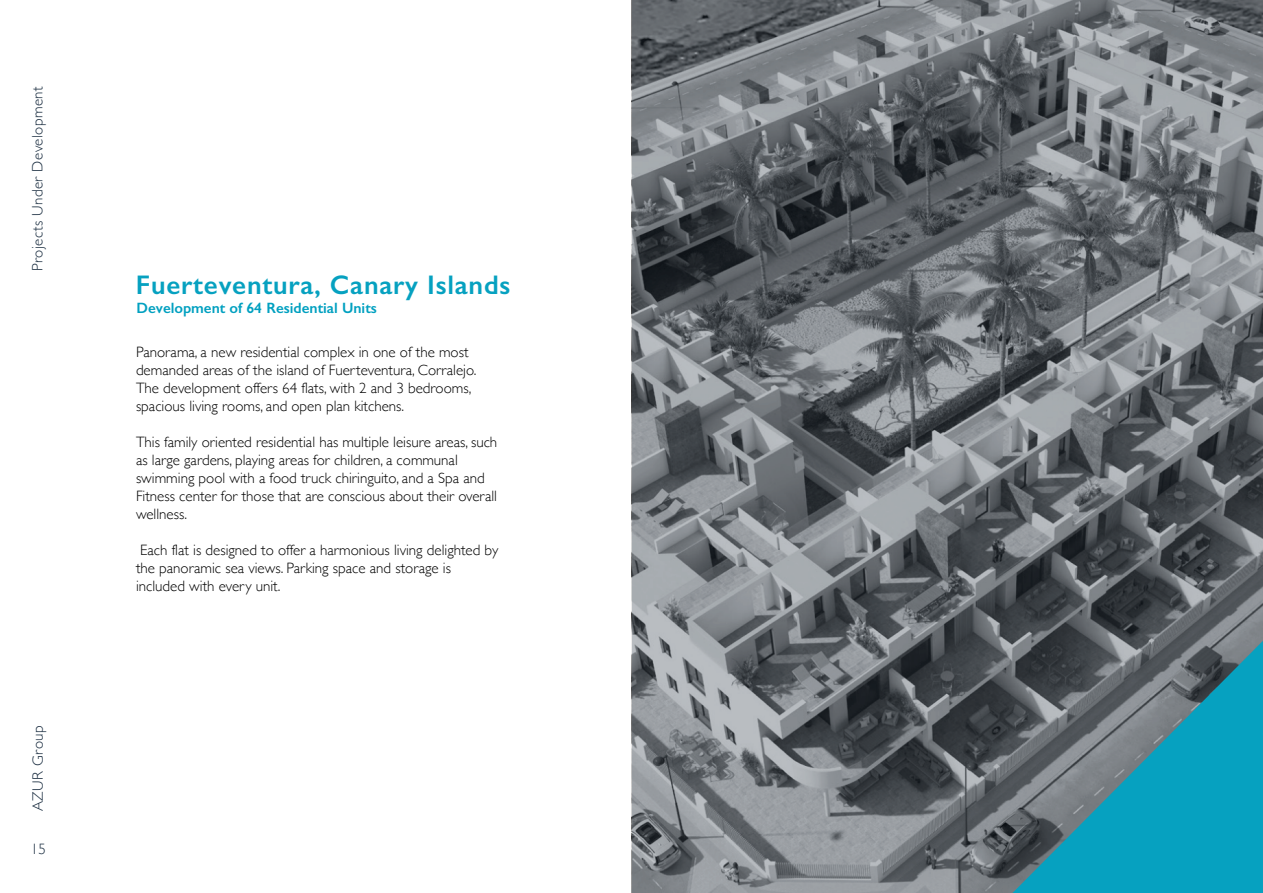
<style>
.page{position:relative;width:1263px;height:893px;background:#fff}
.page>*{position:absolute;margin:0;border:0;box-sizing:border-box;transform-origin:0 0}
.t1{font:600 27px "Gill Sans";letter-spacing:.03em;color:#06a1c0}
.t2{font:300 15px/18px "Gill Sans";color:#000}
.t3{font:300 15px "Gill Sans";letter-spacing:.03em;color:#192c3f}
.t4{font:600 15px "Gill Sans";color:#00a0c0}
</style>
<div class="page">
<svg style="left:632px;top:0;width:631px;height:892px;background:#6b7075"></svg>
<svg style="left:1012px;top:641px;width:251px;height:252px;background:#368597"></svg>
<p class="t3" style="left:26px;top:271px;width:187px;rotate:-90deg">Projects Under Development</p>
<p class="t3" style="left:26px;top:811px;width:87px;rotate:-90deg">AZUR Group</p>
<p class="t3" style="left:31px;top:837px;width:16px">15</p>
<h1 class="t1" style="left:136px;top:269px;width:376px">Fuerteventura, Canary Islands</h1>
<p class="t4" style="left:136px;top:299px;width:242px">Development of 64 Residential Units</p>
<p class="t2" style="left:136px;top:343px;width:342px">Panorama, a new residential complex in one of the most demanded areas of the island of Fuerteventura, Corralejo.<br>The development offers 64 flats, with 2 and 3 bedrooms, spacious living rooms, and open plan kitchens.</p>
<p class="t2" style="left:136px;top:433px;width:363px">This family oriented residential has multiple leisure areas, such as large gardens, playing areas for children, a communal swimming pool with a food truck chiringuito, and a Spa and Fitness center for those that are conscious about their overall wellness.</p>
<p class="t2" style="left:136px;top:541px;width:364px">Each flat is designed to offer a harmonious living delighted by the panoramic sea views. Parking space and storage is included with every unit.</p>
</div>
